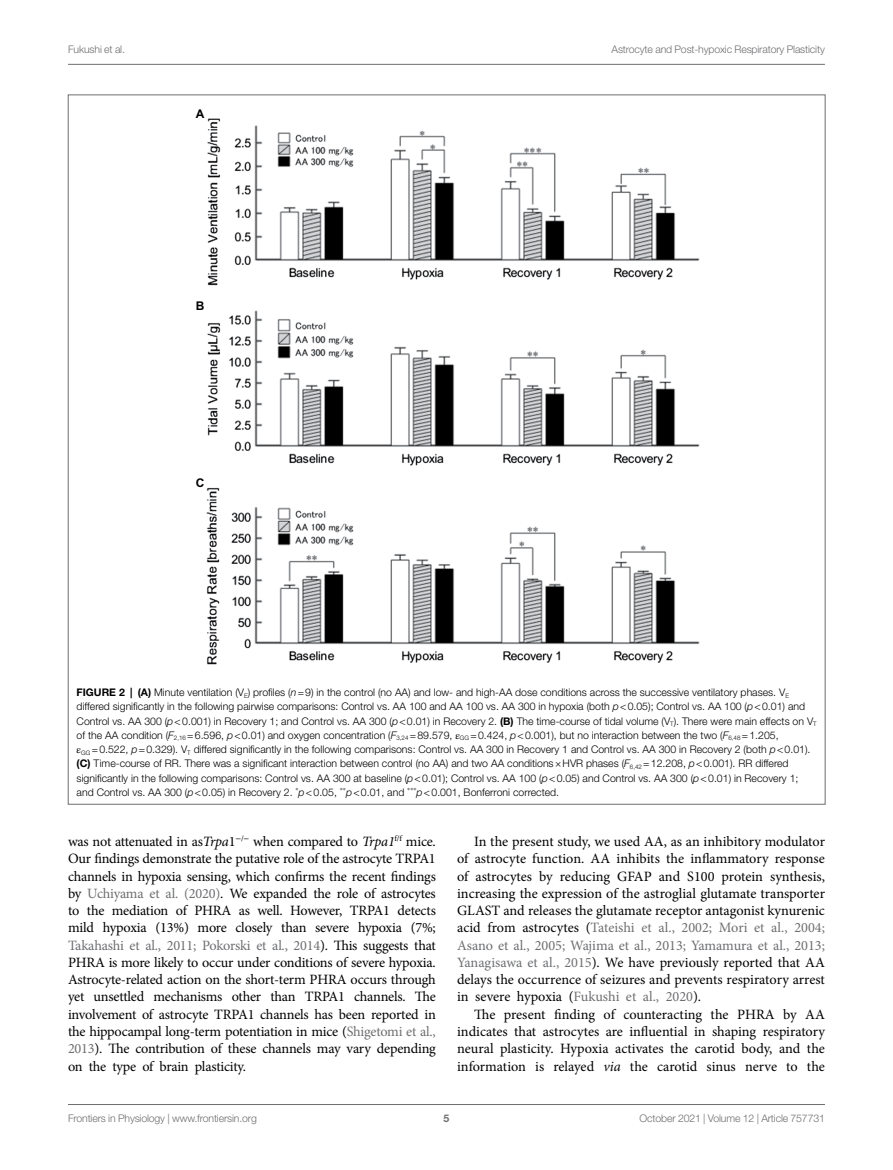
<style>
.page{position:relative;width:893px;height:1170px;background:#fff}
.page>*{position:absolute;margin:0;border:0;box-sizing:border-box;transform-origin:0 0}
.TEXT{font:14.25px/17.2px "Minion Pro";letter-spacing:-.005em;color:#000;text-align:justify}
.TEXT_FLUSH{font:14.25px/17.2px "Minion Pro";letter-spacing:-.015em;color:#000;text-align:justify}
.t1{font:700 12px "Arial";color:#000}
.FIG_LEG{font:300 10.5px/14.2px "Helvetica Neue LT Std";color:#000}
.t2{font:300 10.5px "Helvetica Neue LT Std";letter-spacing:-.015em;color:#6d6e71}
.t3{font:700 10.5px "Helvetica Neue LT Std";color:#6d6e71}
.s1{font-weight:700}
.s2{font-style:italic}
.s3{font-family:"STIX General";font-weight:400}
.s4{color:#6d6e71}
</style>
<div class="page">
<hr style="left:68px;top:64px;width:757px;height:1px;background:#6d6e71">
<hr style="left:68px;top:1104px;width:757px;height:1px;background:#6d6e71">
<img style="left:206px;top:118px;width:494px;height:547px">
<p class="t2" style="left:68px;top:42px;width:59px">Fukushi et al.</p>
<p class="t2" style="left:612px;top:42px;width:215px">Astrocyte and Post-hypoxic Respiratory Plasticity</p>
<p class="t1" style="left:196px;top:105px;width:10px">A</p>
<p class="t1" style="left:196px;top:297px;width:10px">B</p>
<p class="t1" style="left:196px;top:474px;width:10px">C</p>
<p class="FIG_LEG" style="left:77px;top:685px;width:741px"><span class="s1">FIGURE 2 | (A)</span> Minute ventilation (V<sub>E</sub>) profiles (<span class="s2">n</span>=9) in the control (no AA) and low- and high-AA dose conditions across the successive ventilatory phases. V<sub>E </sub>differed significantly in the following pairwise comparisons: Control vs. AA 100 and AA 100 vs. AA 300 in hypoxia (both <span class="s2">p</span>&lt;0.05); Control vs. AA 100 (<span class="s2">p</span>&lt;0.01) and Control vs. AA 300 (<span class="s2">p</span>&lt;0.001) in Recovery 1; and Control vs. AA 300 (<span class="s2">p</span>&lt;0.01) in Recovery 2. <span class="s1">(B)</span> The time-course of tidal volume (V<sub>T</sub>). There were main effects on V<sub>T </sub>of the AA condition (<span class="s2">F</span><sub>2,16</sub> =6.596, <span class="s2">p</span>&lt;0.01) and oxygen concentration (<span class="s2">F</span><sub>3,24</sub> =89.579, <span class="s3">ε</span><sub>GG</sub> =0.424, <span class="s2">p</span>&lt;0.001), but no interaction between the two (<span class="s2">F</span><sub>6,48</sub> =1.205,<br><span class="s3">ε</span><sub>GG</sub> =0.522, <span class="s2">p</span>=0.329). V<sub>T</sub> differed significantly in the following comparisons: Control vs. AA 300 in Recovery 1 and Control vs. AA 300 in Recovery 2 (both <span class="s2">p</span>&lt;0.01). <span class="s1">(C)</span> Time-course of RR. There was a significant interaction between control (no AA) and two AA conditions×HVR phases (<span class="s2">F</span><sub>6,42</sub> =12.208, <span class="s2">p</span>&lt;0.001). RR differed significantly in the following comparisons: Control vs. AA 300 at baseline (<span class="s2">p</span>&lt;0.01); Control vs. AA 100 (<span class="s2">p</span>&lt;0.05) and Control vs. AA 300 (<span class="s2">p</span>&lt;0.01) in Recovery 1; and Control vs. AA 300 (<span class="s2">p</span>&lt;0.05) in Recovery 2. <sup>*</sup><span class="s2">p</span>&lt;0.05, <sup>**</sup><span class="s2">p</span>&lt;0.01, and <sup>***</sup><span class="s2">p</span>&lt;0.001, Bonferroni corrected.</p>
<p class="TEXT_FLUSH" style="left:68px;top:833px;width:369px">was not attenuated in as<span class="s2">Trpa</span>1<sup>−</sup><sup>/</sup><sup>−</sup> when compared to <span class="s2">Trpa1</span><sup>f/f</sup> mice.<br>Our findings demonstrate the putative role of the astrocyte TRPA1 channels in hypoxia sensing, which confirms the recent findings by <span class="s4">Uchiyama et al. (2020)</span>. We expanded the role of astrocytes to the mediation of PHRA as well. However, TRPA1 detects mild hypoxia (13%) more closely than severe hypoxia (7%; <span class="s4">Takahashi et al., 2011; Pokorski et al., 2014</span>). This suggests that PHRA is more likely to occur under conditions of severe hypoxia.<br>Astrocyte-related action on the short-term PHRA occurs through yet unsettled mechanisms other than TRPA1 channels. The involvement of astrocyte TRPA1 channels has been reported in the hippocampal long-term potentiation in mice (<span class="s4">Shigetomi et al., 2013</span>). The contribution of these channels may vary depending on the type of brain plasticity.</p>
<p class="TEXT" style="left:457px;top:833px;width:369px;text-indent:17px">In the present study, we used AA, as an inhibitory modulator of astrocyte function. AA inhibits the inflammatory response of astrocytes by reducing GFAP and S100 protein synthesis, increasing the expression of the astroglial glutamate transporter GLAST and releases the glutamate receptor antagonist kynurenic acid from astrocytes (<span class="s4">Tateishi et al., 2002; Mori et al., 2004; Asano et al., 2005; Wajima et al., 2013; Yamamura et al., 2013; Yanagisawa et al., 2015</span>). We have previously reported that AA delays the occurrence of seizures and prevents respiratory arrest in severe hypoxia (<span class="s4">Fukushi et al., 2020</span>).</p>
<p class="TEXT" style="left:457px;top:1005px;width:369px;text-indent:17px">The present finding of counteracting the PHRA by AA indicates that astrocytes are influential in shaping respiratory neural plasticity. Hypoxia activates the carotid body, and the information is relayed <span class="s2">via</span> the carotid sinus nerve to the</p>
<p class="t2" style="left:68px;top:1111px;width:190px">Frontiers in Physiology | www.frontiersin.org</p>
<p class="t3" style="left:444px;top:1111px;width:7px">5</p>
<p class="t2" style="left:640px;top:1111px;width:187px">October 2021 | Volume 12 | Article 757731</p>
</div>
